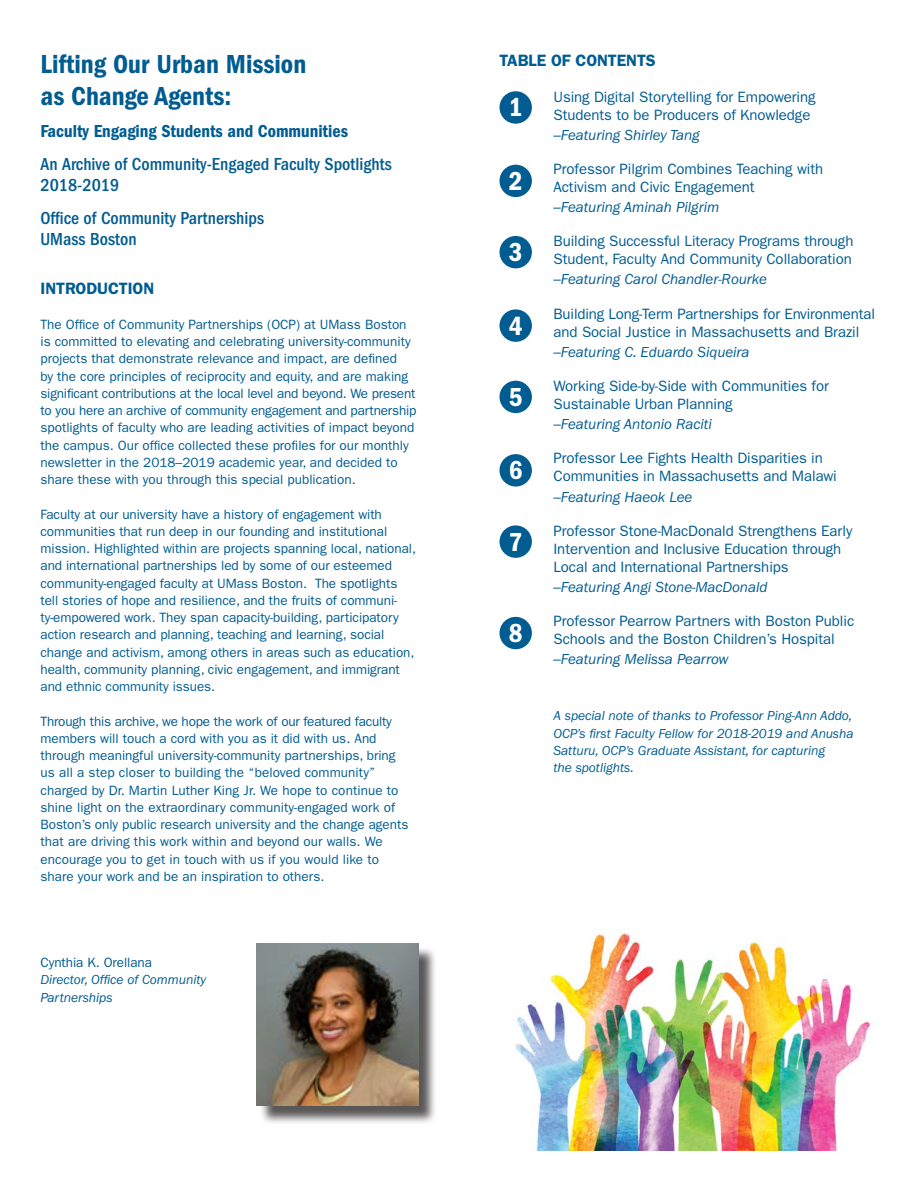
<style>
.page{position:relative;width:918px;height:1188px;background:#fff}
.page>*{position:absolute;margin:0;border:0;box-sizing:border-box;transform-origin:0 0}
.t1{font:27px/32.4px "ITC Franklin Gothic Std Dm Cd";color:#005c91}
.t2{font:27px "ITC Franklin Gothic Std Dm Cd";color:#fff}
.t3{font:500 condensed 18px/21.6px "ITC Franklin Gothic Std";color:#005c91}
.t4{font:18px "ITC Franklin Gothic Std Dm Cd";color:#005c91}
.t5{font:600 16.5px "ITC Franklin Gothic Std";letter-spacing:-.005em;color:#005c91}
.t6{font:15px/18px "ITC Franklin Gothic Std";letter-spacing:-.005em;color:#005c91}
.t7{font:italic 15px "ITC Franklin Gothic Std";letter-spacing:-.005em;color:#005c91}
.t8{font:13.5px/17.2px "ITC Franklin Gothic Std";letter-spacing:-.005em;color:#005c91}
.t9{font:italic 13.5px/17.2px "ITC Franklin Gothic Std";letter-spacing:-.005em;color:#005c91}
.s1{font-style:normal}
</style>
<div class="page">
<img style="left:515px;top:929px;width:356px;height:221px">
<div style="left:259px;top:946px;width:178px;height:179px;background:#231f20;opacity:.75"></div>
<img style="left:256px;top:944px;width:162px;height:162px">
<div style="left:499px;top:91px;width:33px;height:33px;background:#005c91;border-radius:50%"></div>
<div style="left:499px;top:381px;width:33px;height:32px;background:#005c91;border-radius:50%"></div>
<div style="left:499px;top:236px;width:33px;height:32px;background:#005c91;border-radius:50%"></div>
<div style="left:499px;top:525px;width:33px;height:33px;background:#005c91;border-radius:50%"></div>
<div style="left:499px;top:165px;width:33px;height:32px;background:#005c91;border-radius:50%"></div>
<div style="left:499px;top:454px;width:33px;height:33px;background:#005c91;border-radius:50%"></div>
<div style="left:499px;top:309px;width:33px;height:33px;background:#005c91;border-radius:50%"></div>
<div style="left:499px;top:617px;width:33px;height:32px;background:#005c91;border-radius:50%"></div>
<p class="t1" style="left:40px;top:48px;width:267px">Lifting Our Urban Mission as Change Agents:</p>
<p class="t4" style="left:40px;top:121px;width:309px">Faculty Engaging Students and Communities</p>
<p class="t3" style="left:40px;top:153px;width:353px">An Archive of Community-Engaged Faculty Spotlights<br>2018-2019</p>
<p class="t3" style="left:40px;top:207px;width:225px">Office of Community Partnerships<br>UMass Boston</p>
<p class="t5" style="left:40px;top:279px;width:115px">INTRODUCTION</p>
<p class="t8" style="left:40px;top:316px;width:377px">The Office of Community Partnerships (OCP) at UMass Boston is committed to elevating and celebrating university-community projects that demonstrate relevance and impact, are defined<br>by the core principles of reciprocity and equity, and are making significant contributions at the local level and beyond. We present to you here an archive of community engagement and partnership spotlights of faculty who are leading activities of impact beyond the campus. Our office collected these profiles for our monthly newsletter in the 2018–2019 academic year, and decided to share these with you through this special publication.</p>
<p class="t8" style="left:40px;top:505px;width:377px">Faculty at our university have a history of engagement with communities that run deep in our founding and institutional mission. Highlighted within are projects spanning local, national, and international partnerships led by some of our esteemed community-engaged faculty at UMass Boston. The spotlights tell stories of hope and resilience, and the fruits of communi&shy;ty-empowered work. They span capacity-building, participatory action research and planning, teaching and learning, social change and activism, among others in areas such as education, health, community planning, civic engagement, and immigrant and ethnic community issues.</p>
<p class="t8" style="left:40px;top:713px;width:369px">Through this archive, we hope the work of our featured faculty members will touch a cord with you as it did with us. And through meaningful university-community partnerships, bring us all a step closer to building the “beloved community” charged by Dr. Martin Luther King Jr. We hope to continue to shine light on the extraordinary community-engaged work of Boston’s only public research university and the change agents that are driving this work within and beyond our walls. We encourage you to get in touch with us if you would like to share your work and be an inspiration to others.</p>
<p class="t8" style="left:40px;top:954px;width:113px">Cynthia K. Orellana</p>
<p class="t9" style="left:40px;top:971px;width:167px">Director, Office of Community<br>Partnerships</p>
<p class="t5" style="left:500px;top:51px;width:158px">TABLE OF CONTENTS</p>
<p class="t6" style="left:554px;top:88px;width:264px">Using Digital Storytelling for Empowering<br>Students to be Producers of Knowledge</p>
<p class="t7" style="left:554px;top:126px;width:148px"><span class="s1">–</span>Featuring Shirley Tang</p>
<p class="t6" style="left:554px;top:160px;width:271px">Professor Pilgrim Combines Teaching with<br>Activism and Civic Engagement</p>
<p class="t7" style="left:554px;top:199px;width:167px"><span class="s1">–</span>Featuring Aminah Pilgrim</p>
<p class="t6" style="left:554px;top:232px;width:301px">Building Successful Literacy Programs through<br>Student, Faculty And Community Collaboration</p>
<p class="t7" style="left:554px;top:271px;width:215px"><span class="s1">–</span>Featuring Carol Chandler-Rourke</p>
<p class="t6" style="left:554px;top:305px;width:323px">Building Long-Term Partnerships for Environmental and Social Justice in Massachusetts and Brazil</p>
<p class="t7" style="left:554px;top:344px;width:198px"><span class="s1">–</span>Featuring C. Eduardo Siqueira</p>
<p class="t6" style="left:554px;top:377px;width:277px">Working Side-by-Side with Communities for<br>Sustainable Urban Planning</p>
<p class="t7" style="left:554px;top:416px;width:160px"><span class="s1">–</span>Featuring Antonio Raciti</p>
<p class="t6" style="left:554px;top:449px;width:285px">Professor Lee Fights Health Disparities in<br>Communities in Massachusetts and Malawi</p>
<p class="t7" style="left:554px;top:488px;width:140px"><span class="s1">–</span>Featuring Haeok Lee</p>
<p class="t6" style="left:554px;top:522px;width:300px">Professor Stone-MacDonald Strengthens Early<br>Intervention and Inclusive Education through<br>Local and International Partnerships</p>
<p class="t7" style="left:554px;top:579px;width:215px"><span class="s1">–</span>Featuring Angi Stone-MacDonald</p>
<p class="t6" style="left:554px;top:612px;width:302px">Professor Pearrow Partners with Boston Public<br>Schools and the Boston Children’s Hospital</p>
<p class="t7" style="left:554px;top:651px;width:177px"><span class="s1">–</span>Featuring Melissa Pearrow</p>
<p class="t2" style="left:509px;top:92px;width:15px">1</p>
<p class="t2" style="left:509px;top:166px;width:15px">2</p>
<p class="t2" style="left:509px;top:237px;width:15px">3</p>
<p class="t2" style="left:509px;top:310px;width:15px">4</p>
<p class="t2" style="left:509px;top:382px;width:15px">5</p>
<p class="t2" style="left:509px;top:455px;width:15px">6</p>
<p class="t2" style="left:509px;top:526px;width:15px">7</p>
<p class="t2" style="left:509px;top:618px;width:15px">8</p>
<p class="t9" style="left:554px;top:707px;width:302px">A special note of thanks to Professor Ping-Ann Addo, OCP’s first Faculty Fellow for 2018-2019 and Anusha Satturu, OCP’s Graduate Assistant, for capturing<br>the spotlights.</p>
</div>
